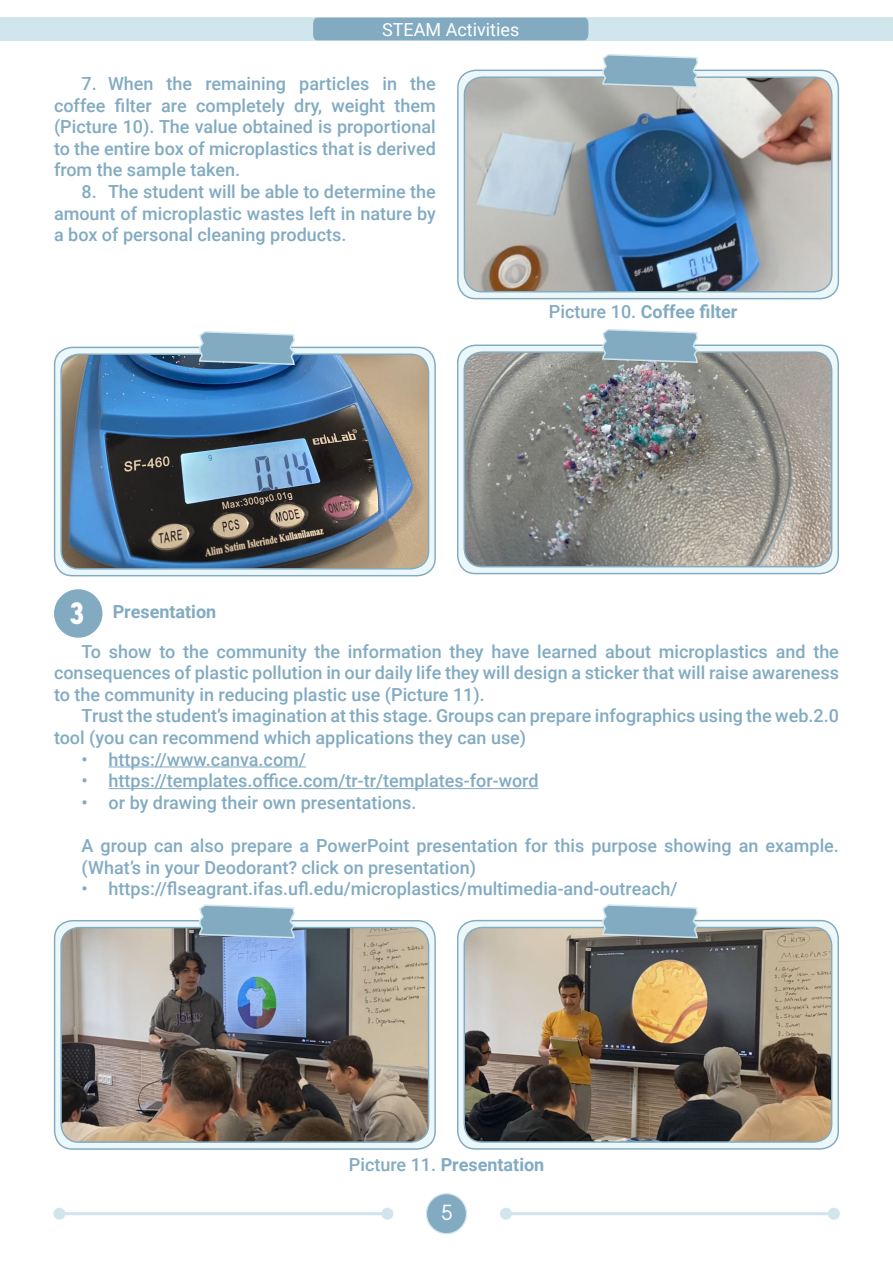
<style>
.page{position:relative;width:893px;height:1263px;background:#fff}
.page>*{position:absolute;margin:0;border:0;box-sizing:border-box;transform-origin:0 0}
.t1{font:900 29.55px "TG Neuramatica";color:#fff}
.t2{font:21px "TG Neuramatica";color:#fff}
.t3{font:500 18px/21.6px "Roboto";color:#82abc2;text-align:justify}
.t4{font:700 18px "Roboto";color:#82abc2}
.t5{font:18px "Roboto";color:#fff}
.s1{font-weight:500}
</style>
<div class="page">
<div style="left:426px;top:1194px;width:40px;height:40px;background:#82abc2;border-radius:50%"></div>
<div style="left:426px;top:1193px;width:41px;height:41px;border:1px solid #d0e5ec;border-radius:50%"></div>
<div style="left:0;top:18px;width:893px;height:23px;background:#d0e5ec"></div>
<svg style="left:312px;top:17px;width:277px;height:24px;background:#86aec4"></svg>
<hr style="left:506px;top:1212px;width:328px;height:3px;background:#d0e5ec">
<div style="left:500px;top:1208px;width:12px;height:12px;background:#d0e5ec;border-radius:50%"></div>
<div style="left:828px;top:1208px;width:12px;height:12px;background:#d0e5ec;border-radius:50%"></div>
<hr style="left:59px;top:1212px;width:328px;height:3px;background:#d0e5ec">
<div style="left:53px;top:1208px;width:12px;height:12px;background:#d0e5ec;border-radius:50%"></div>
<div style="left:381px;top:1208px;width:12px;height:12px;background:#d0e5ec;border-radius:50%"></div>
<div style="left:54px;top:589px;width:48px;height:49px;background:#82abc2;border-radius:50%"></div>
<svg style="left:458px;top:70px;width:380px;height:229px;background:#e3f1f5"></svg>
<div style="left:457px;top:70px;width:382px;height:229px;border:1px solid #82abc2;border-radius:18px"></div>
<img style="left:464px;top:77px;width:368px;height:215px">
<div style="left:464px;top:76px;width:368px;height:216px;border:1px solid #82abc2;border-radius:18px"></div>
<svg style="left:601px;top:54px;width:98px;height:35px;background:#97b8c9"></svg>
<div style="left:55px;top:921px;width:380px;height:228px;background:#ebf7f9;border-radius:18px"></div>
<div style="left:54px;top:920px;width:382px;height:230px;border:1px solid #82abc2;border-radius:18px"></div>
<img style="left:61px;top:927px;width:368px;height:215px">
<div style="left:60px;top:927px;width:369px;height:216px;border:1px solid #82abc2;border-radius:18px"></div>
<svg style="left:198px;top:904px;width:98px;height:35px;background:#93b5c9"></svg>
<div style="left:458px;top:920px;width:380px;height:229px;background:#ebf7f9;border-radius:18px"></div>
<div style="left:457px;top:920px;width:382px;height:230px;border:1px solid #82abc2;border-radius:18px"></div>
<img style="left:464px;top:927px;width:368px;height:215px">
<div style="left:464px;top:927px;width:368px;height:216px;border:1px solid #82abc2;border-radius:18px"></div>
<svg style="left:601px;top:904px;width:98px;height:35px;background:#93b3c4"></svg>
<div style="left:55px;top:347px;width:380px;height:229px;background:#ebf7f9;border-radius:18px"></div>
<div style="left:54px;top:347px;width:382px;height:229px;border:1px solid #82abc2;border-radius:18px"></div>
<img style="left:62px;top:355px;width:367px;height:214px">
<div style="left:60px;top:353px;width:369px;height:216px;border:1px solid #82abc2;border-radius:18px"></div>
<svg style="left:198px;top:331px;width:98px;height:35px;background:#8bafc4"></svg>
<div style="left:458px;top:345px;width:380px;height:229px;background:#ebf7f9;border-radius:18px"></div>
<div style="left:457px;top:344px;width:382px;height:230px;border:1px solid #82abc2;border-radius:18px"></div>
<img style="left:464px;top:352px;width:368px;height:215px">
<div style="left:464px;top:351px;width:368px;height:216px;border:1px solid #82abc2;border-radius:18px"></div>
<svg style="left:601px;top:329px;width:98px;height:35px;background:#93b4c5"></svg>
<hr style="left:109px;top:766px;width:197px;height:1px;background:#82abc2">
<hr style="left:109px;top:788px;width:430px;height:1px;background:#82abc2">
<p class="t5" style="left:382px;top:17px;width:139px">STEAM Activities</p>
<p class="t3" style="left:54px;top:72px;width:383px;text-indent:28px">7. When the remaining particles in the coffee filter are completely dry, weight them (Picture 10). The value obtained is proportional to the entire box of microplastics that is derived from the sample taken.</p>
<p class="t3" style="left:54px;top:180px;width:383px;text-indent:28px">8. The student will be able to determine the amount of microplastic wastes left in nature by a box of personal cleaning products.</p>
<p class="t1" style="left:69px;top:593px;width:17px">3</p>
<p class="t4" style="left:113px;top:599px;width:105px">Presentation</p>
<p class="t4" style="left:549px;top:299px;width:190px"><span class="s1">Picture 10.</span> Coffee filter</p>
<p class="t3" style="left:54px;top:640px;width:786px;text-indent:28px">To show to the community the information they have learned about microplastics and the consequences of plastic pollution in our daily life they will design a sticker that will raise awareness to the community in reducing plastic use (Picture 11).</p>
<p class="t3" style="left:54px;top:705px;width:786px;text-indent:28px">Trust the student’s imagination at this stage. Groups can prepare infographics using the web.2.0 tool (you can recommend which applications they can use)</p>
<p class="t3" style="left:82px;top:748px;width:226px">• https://www.canva.com/</p>
<p class="t3" style="left:82px;top:769px;width:458px">• https://templates.office.com/tr-tr/templates-for-word</p>
<p class="t3" style="left:82px;top:791px;width:336px">• or by drawing their own presentations.</p>
<p class="t3" style="left:82px;top:834px;width:759px">A group can also prepare a PowerPoint presentation for this purpose showing an example. (What’s in your Deodorant? click on presentation)</p>
<p class="t3" style="left:82px;top:877px;width:598px">• https://flseagrant.ifas.ufl.edu/microplastics/multimedia-and-outreach/</p>
<p class="t4" style="left:349px;top:1152px;width:197px"><span class="s1">Picture 11.</span> Presentation</p>
<p class="t2" style="left:441px;top:1198px;width:14px">5</p>
</div>
